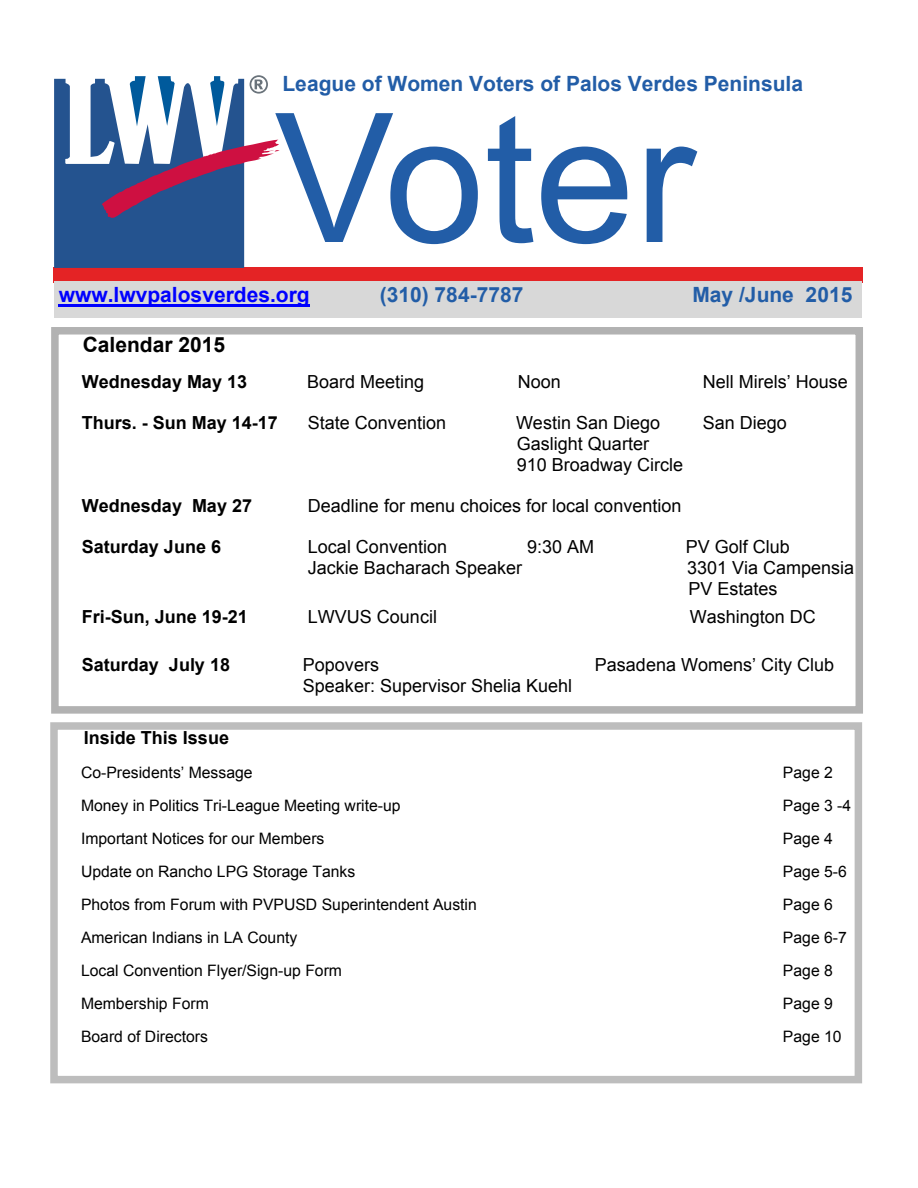
<style>
.page{position:relative;width:918px;height:1188px;background:#fff}
.page>*{position:absolute;margin:0;border:0;box-sizing:border-box;transform-origin:0 0}
.t1{font:180px "Arial";color:#225da7}
.t2{font:700 21px "Arial";color:#225da7}
.t3{font:700 21px "Arial";color:#00f}
.t4{font:700 21px "Arial";color:#000}
.t5{font:18px/20.7px "Arial";color:#000}
.t6{font:700 18px "Arial";color:#000}
.t7{font:15.75px "Arial";color:#000}
</style>
<div class="page">
<div style="left:53px;top:267px;width:810px;height:15px;background:#e42325"></div>
<div style="left:54px;top:281px;width:808px;height:37px;background:#d8d8d8"></div>
<svg style="left:54px;top:75px;width:226px;height:193px"></svg>
<div style="left:51px;top:327px;width:812px;height:387px;border:8px solid #b2b2b2"></div>
<div style="left:50px;top:722px;width:812px;height:361px;border:8px solid #bdbdbd"></div>
<hr style="left:59px;top:304px;width:251px;height:3px;background:#00f">
<p class="t2" style="left:282px;top:75px;width:522px">League of Women Voters of Palos Verdes Peninsula</p>
<h1 class="t1" style="left:274px;top:111px;width:422px">Voter</h1>
<p class="t3" style="left:59px;top:287px;width:253px">www.lwvpalosverdes.org</p>
<p class="t2" style="left:380px;top:287px;width:145px">(310) 784-7787</p>
<p class="t2" style="left:692px;top:287px;width:162px">May /June 2015</p>
<p class="t4" style="left:83px;top:336px;width:144px">Calendar 2015</p>
<p class="t6" style="left:82px;top:375px;width:167px">Wednesday May 13</p>
<p class="t5" style="left:307px;top:373px;width:119px">Board Meeting</p>
<p class="t5" style="left:518px;top:373px;width:45px">Noon</p>
<p class="t5" style="left:703px;top:373px;width:147px">Nell Mirels’ House</p>
<p class="t6" style="left:82px;top:416px;width:198px">Thurs. - Sun May 14-17</p>
<p class="t5" style="left:308px;top:414px;width:140px">State Convention</p>
<p class="t5" style="left:516px;top:414px;width:146px">Westin San Diego</p>
<p class="t5" style="left:703px;top:414px;width:86px">San Diego</p>
<p class="t5" style="left:517px;top:435px;width:168px">Gaslight Quarter<br>910 Broadway Circle</p>
<p class="t6" style="left:82px;top:499px;width:172px">Wednesday May 27</p>
<p class="t5" style="left:308px;top:497px;width:375px">Deadline for menu choices for local convention</p>
<p class="t6" style="left:82px;top:540px;width:141px">Saturday June 6</p>
<p class="t5" style="left:308px;top:538px;width:141px">Local Convention</p>
<p class="t5" style="left:527px;top:538px;width:69px">9:30 AM</p>
<p class="t5" style="left:686px;top:538px;width:106px">PV Golf Club</p>
<p class="t5" style="left:308px;top:559px;width:216px">Jackie Bacharach Speaker</p>
<p class="t5" style="left:687px;top:559px;width:169px">3301 Via Campensia<br>PV Estates</p>
<p class="t6" style="left:82px;top:610px;width:168px">Fri-Sun, June 19-21</p>
<p class="t5" style="left:308px;top:608px;width:131px">LWVUS Council</p>
<p class="t5" style="left:690px;top:608px;width:128px">Washington DC</p>
<p class="t6" style="left:82px;top:658px;width:150px">Saturday July 18</p>
<p class="t5" style="left:303px;top:656px;width:78px">Popovers</p>
<p class="t5" style="left:595px;top:656px;width:241px">Pasadena Womens’ City Club</p>
<p class="t5" style="left:303px;top:677px;width:271px">Speaker: Supervisor Shelia Kuehl</p>
<p class="t6" style="left:84px;top:731px;width:147px">Inside This Issue</p>
<p class="t7" style="left:81px;top:766px;width:173px">Co-Presidents’ Message</p>
<p class="t7" style="left:783px;top:766px;width:51px">Page 2</p>
<p class="t7" style="left:81px;top:799px;width:321px">Money in Politics Tri-League Meeting write-up</p>
<p class="t7" style="left:783px;top:799px;width:70px">Page 3 -4</p>
<p class="t7" style="left:81px;top:832px;width:245px">Important Notices for our Members</p>
<p class="t7" style="left:783px;top:832px;width:51px">Page 4</p>
<p class="t7" style="left:81px;top:865px;width:276px">Update on Rancho LPG Storage Tanks</p>
<p class="t7" style="left:783px;top:865px;width:65px">Page 5-6</p>
<p class="t7" style="left:81px;top:898px;width:397px">Photos from Forum with PVPUSD Superintendent Austin</p>
<p class="t7" style="left:783px;top:898px;width:51px">Page 6</p>
<p class="t7" style="left:81px;top:931px;width:218px">American Indians in LA County</p>
<p class="t7" style="left:783px;top:931px;width:65px">Page 6-7</p>
<p class="t7" style="left:81px;top:965px;width:263px">Local Convention Flyer/Sign-up Form</p>
<p class="t7" style="left:783px;top:965px;width:51px">Page 8</p>
<p class="t7" style="left:81px;top:998px;width:129px">Membership Form</p>
<p class="t7" style="left:783px;top:998px;width:51px">Page 9</p>
<p class="t7" style="left:81px;top:1031px;width:129px">Board of Directors</p>
<p class="t7" style="left:783px;top:1031px;width:60px">Page 10</p>
</div>
